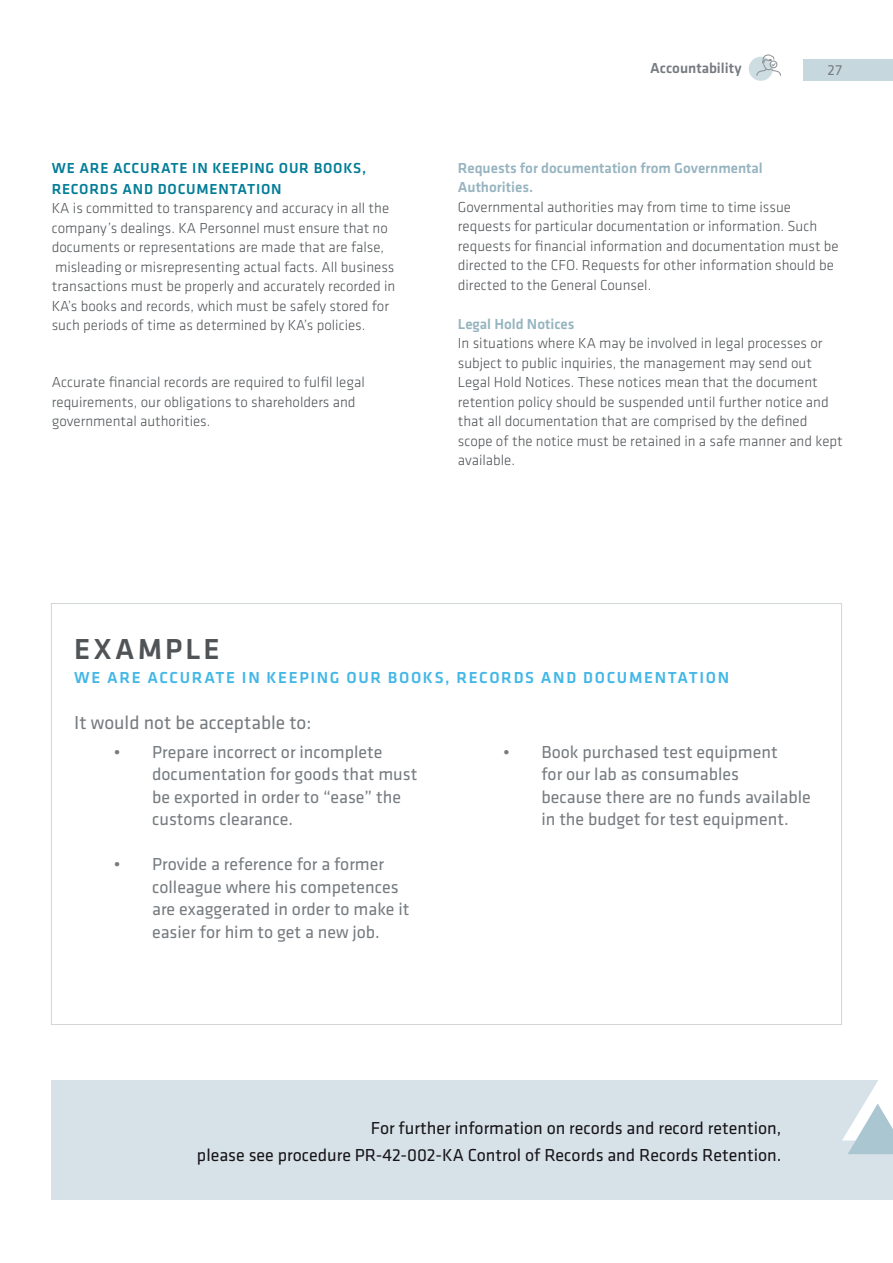
<style>
.page{position:relative;width:893px;height:1263px;background:#fff}
.page>*{position:absolute;margin:0;border:0;box-sizing:border-box;transform-origin:0 0}
.Heading_boks{font:500 30px "Klavika";letter-spacing:.1em;color:#505457}
.Example_brødtekst{font:19.5px "Klavika";color:#767b7f}
.Example_brødtekst-2{font:18px/22.5px "Klavika";color:#767b7f}
.bokstekst{font:18px "Klavika";color:#171419}
.t1{font:500 16.5px "Klavika";letter-spacing:.1em;color:#43b7e7}
.Brødtekst{font:300 15px/19.5px "Klavika";color:#505457}
.Mellomtittel{font:300 15px/19.5px "Klavika";color:#505457}
.Brødtekst-2{font:500 15px "Klavika";color:#96b4c0}
.Mellomtittel-2{font:500 15px/21px "Klavika";letter-spacing:.05em;color:#037d97}
.Tittel{font:500 15px "Klavika";color:#767b7f}
.t2{font:15px "Klavika";color:#767b7f}
.t3{font:4.95px/5.8px "Klavika";letter-spacing:.14em;color:#63696c;text-align:center}
.t4{font:4.2px/5.1px "Klavika";letter-spacing:.14em;color:#63696c;text-align:center}
</style>
<div class="page">
<div style="left:804px;top:60px;width:89px;height:21px;background:#c6d7de"></div>
<div style="left:51px;top:1080px;width:842px;height:119px;background:#d6e2e7"></div>
<svg style="left:842px;top:1080px;width:51px;height:74px"></svg>
<div style="left:749px;top:57px;width:24px;height:24px;background:#cedde2;border-radius:50%"></div>
<svg style="left:756px;top:54px;width:25px;height:22px"></svg>
<div style="left:770px;top:61px;width:7px;height:7px;border:1px solid #898e91;border-radius:50%"></div>
<p class="Mellomtittel-2" style="left:52px;top:157px;width:316px">WE ARE ACCURATE IN KEEPING OUR BOOKS,<br>RECORDS AND DOCUMENTATION</p>
<p class="Mellomtittel" style="left:52px;top:198px;width:345px">KA is committed to transparency and accuracy in all the company’s dealings. KA Personnel must ensure that no documents or representations are made that are false, misleading or misrepresenting actual facts. All business transactions must be properly and accurately recorded in KA’s books and records, which must be safely stored for such periods of time as determined by KA’s policies.</p>
<p class="Brødtekst" style="left:52px;top:372px;width:314px">Accurate financial records are required to fulfil legal</p>
<p class="Brødtekst" style="left:52px;top:392px;width:305px">requirements, our obligations to shareholders and</p>
<p class="Brødtekst" style="left:52px;top:411px;width:160px">governmental authorities.</p>
<p class="Tittel" style="left:650px;top:58px;width:93px">Accountability</p>
<p class="t2" style="left:828px;top:60px;width:16px">27</p>
<p class="Brødtekst-2" style="left:458px;top:157px;width:306px">Requests for documentation from Governmental</p>
<p class="Brødtekst-2" style="left:458px;top:177px;width:77px">Authorities.</p>
<p class="Brødtekst" style="left:458px;top:197px;width:382px">Governmental authorities may from time to time issue requests for particular documentation or information. Such requests for financial information and documentation must be directed to the CFO. Requests for other information should be directed to the General Counsel.</p>
<p class="Brødtekst-2" style="left:458px;top:313px;width:118px">Legal Hold Notices</p>
<p class="Brødtekst" style="left:458px;top:333px;width:386px">In situations where KA may be involved in legal processes or subject to public inquiries, the management may send out Legal Hold Notices. These notices mean that the document retention policy should be suspended until further notice and that all documentation that are comprised by the defined scope of the notice must be retained in a safe manner and kept available.</p>
<p class="t3" style="left:484px;top:162px;width:40px">INNOVATION &amp;<br>CREATIVITY</p>
<p class="t3" style="left:588px;top:162px;width:23px">KA IN<br>SOCIETY</p>
<p class="t3" style="left:664px;top:162px;width:30px">NO RIGHTS<br>CREATED</p>
<p class="t3" style="left:747px;top:168px;width:31px">A CONCERN</p>
<p class="t4" style="left:754px;top:202px;width:34px">INNOVATION &amp;<br>CREATIVITY</p>
<p class="Heading_boks" style="left:74px;top:628px;width:147px">EXAMPLE</p>
<p class="t1" style="left:74px;top:666px;width:656px">WE ARE ACCURATE IN KEEPING OUR BOOKS, RECORDS AND DOCUMENTATION</p>
<p class="Example_brødtekst" style="left:74px;top:710px;width:239px">It would not be acceptable to:</p>
<p class="Example_brødtekst-2" style="left:152px;top:740px;width:267px;text-indent:-38px">• Prepare incorrect or incomplete documentation for goods that must be exported in order to “ease” the customs clearance.</p>
<p class="Example_brødtekst-2" style="left:152px;top:852px;width:259px;text-indent:-38px">• Provide a reference for a former colleague where his competences are exaggerated in order to make it easier for him to get a new job.</p>
<p class="Example_brødtekst-2" style="left:541px;top:740px;width:271px;text-indent:-38px">• Book purchased test equipment<br>for our lab as consumables<br>because there are no funds available in the budget for test equipment.</p>
<p class="bokstekst" style="left:371px;top:1116px;width:412px">For further information on records and record retention,</p>
<p class="bokstekst" style="left:197px;top:1143px;width:586px">please see procedure PR-42-002-KA Control of Records and Records Retention.</p>
</div>
